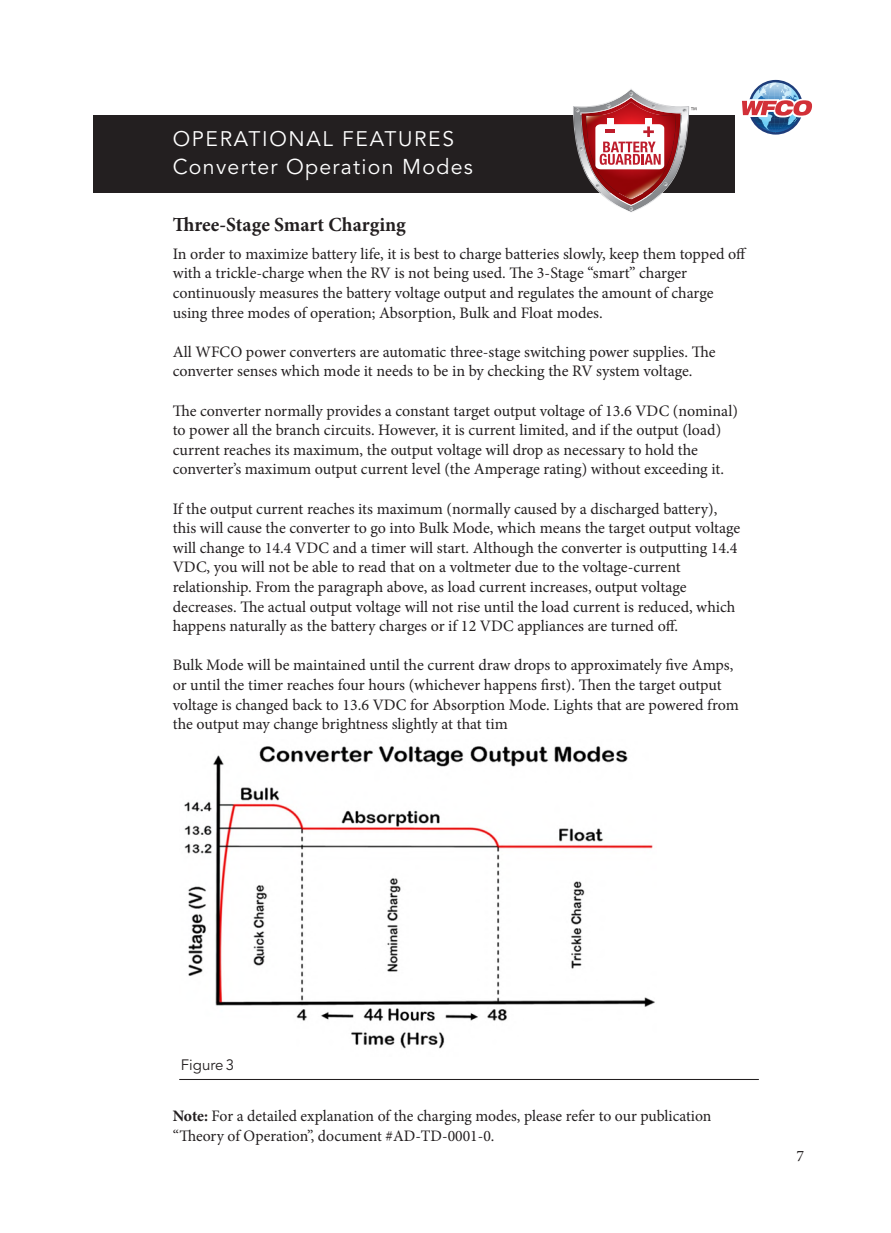
<style>
.page{position:relative;width:891px;height:1233px;background:#fff}
.page>*{position:absolute;margin:0;border:0;box-sizing:border-box;transform-origin:0 0}
.BIG_SECTIO_HEADER{font:21.4px "Avenir LT Std";letter-spacing:.06em;color:#fff}
.BIG_SECTIO_HEADER-2{font:21px "Avenir LT Std";letter-spacing:.08em;color:#fff}
.BODY_TEXT_HEADERS{font:700 20px "Minion Pro";color:#231f20}
.MAIN_BODY_TEXT{font:16px/19.6px "Minion Pro";letter-spacing:-.005em;color:#231f20}
.BODY_TEXT_HEADERS-2{font:16px/19.6px "Minion Pro";color:#231f20}
.FIGURE_NUMBER_CAPTIO{font:15px "Avenir LT Std";color:#231f20}
.s1{font-weight:700}
</style>
<div class="page">
<div style="left:94px;top:115px;width:641px;height:78px;background:#231f20"></div>
<img style="left:184px;top:746px;width:471px;height:303px">
<hr style="left:179px;top:1079px;width:580px;height:1px;background:#231f20">
<svg style="left:742px;top:81px;width:71px;height:52px"></svg>
<svg style="left:573px;top:89px;width:123px;height:123px"></svg>
<p class="BIG_SECTIO_HEADER-2" style="left:173px;top:126px;width:283px">OPERATIONAL FEATURES</p>
<p class="BIG_SECTIO_HEADER" style="left:173px;top:155px;width:302px">Converter Operation Modes</p>
<p class="BODY_TEXT_HEADERS" style="left:173px;top:211px;width:235px">Three-Stage Smart Charging</p>
<p class="MAIN_BODY_TEXT" style="left:173px;top:244px;width:576px">In order to maximize battery life, it is best to charge batteries slowly, keep them topped off with a trickle-charge when the RV is not being used. The 3-Stage “smart” charger</p>
<p class="MAIN_BODY_TEXT" style="left:173px;top:283px;width:542px">continuously measures the battery voltage output and regulates the amount of charge using three modes of operation; Absorption, Bulk and Float modes.</p>
<p class="MAIN_BODY_TEXT" style="left:173px;top:342px;width:544px">All WFCO power converters are automatic three-stage switching power supplies. The converter senses which mode it needs to be in by checking the RV system voltage.</p>
<p class="MAIN_BODY_TEXT" style="left:173px;top:401px;width:567px">The converter normally provides a constant target output voltage of 13.6 VDC (nominal) to power all the branch circuits. However, it is current limited, and if the output (load) current reaches its maximum, the output voltage will drop as necessary to hold the</p>
<p class="MAIN_BODY_TEXT" style="left:173px;top:460px;width:553px">converter’s maximum output current level (the Amperage rating) without exceeding it.</p>
<p class="MAIN_BODY_TEXT" style="left:173px;top:499px;width:569px">If the output current reaches its maximum (normally caused by a discharged battery), this will cause the converter to go into Bulk Mode, which means the target output voltage will change to 14.4 VDC and a timer will start. Although the converter is outputting 14.4<br>VDC, you will not be able to read that on a voltmeter due to the voltage-current</p>
<p class="MAIN_BODY_TEXT" style="left:173px;top:577px;width:515px">relationship. From the paragraph above, as load current increases, output voltage</p>
<p class="MAIN_BODY_TEXT" style="left:173px;top:597px;width:564px">decreases. The actual output voltage will not rise until the load current is reduced, which happens naturally as the battery charges or if 12 VDC appliances are turned off.</p>
<p class="MAIN_BODY_TEXT" style="left:173px;top:656px;width:568px">Bulk Mode will be maintained until the current draw drops to approximately five Amps, or until the timer reaches four hours (whichever happens first). Then the target output voltage is changed back to 13.6 VDC for Absorption Mode. Lights that are powered from the output may change brightness slightly at that tim</p>
<p class="FIGURE_NUMBER_CAPTIO" style="left:181px;top:1056px;width:55px">Figure 3</p>
<p class="BODY_TEXT_HEADERS-2" style="left:173px;top:1106px;width:540px"><span class="s1">Note:</span> For a detailed explanation of the charging modes, please refer to our publication “Theory of Operation”, document #AD-TD-0001-0.</p>
<p class="MAIN_BODY_TEXT" style="left:797px;top:1146px;width:9px">7</p>
</div>
